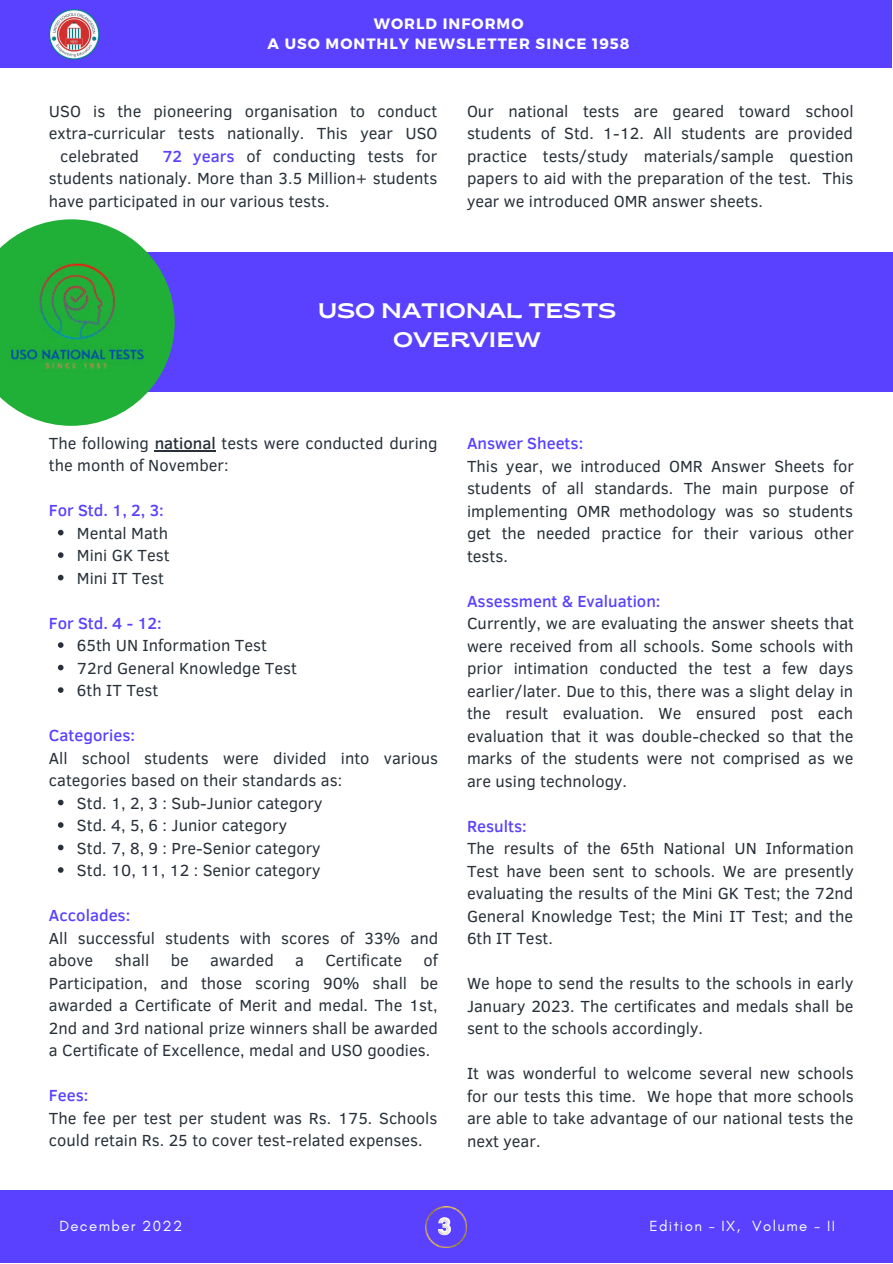
<style>
.page{position:relative;width:893px;height:1264px;background:#fff}
.page>*{position:absolute;margin:0;border:0;box-sizing:border-box;transform-origin:0 0}
.t1{font:700 24px "Glacial Indifference";color:#f2eddb}
.t2{font:semi-expanded 21px/29.2px "Brice";color:#fff;text-align:center}
.t3{font:16.5px/22.5px "Clear Sans";color:#293039;text-align:justify}
.t4{font:500 16.5px "Clear Sans";color:#5941ff}
.t5{font:700 15px/20.2px "Montserrat";letter-spacing:.07em;color:#fff;text-align:center}
.t6{font:15px "Glacial Indifference";letter-spacing:.09em;color:#fff}
.s1{font-weight:500;color:#5941ff}
.s2{font-weight:500}
</style>
<div class="page">
<div style="left:0;top:1190px;width:892px;height:72px;background:#5941ff"></div>
<div style="left:0;top:0;width:891px;height:67px;background:#5941ff"></div>
<img style="left:425px;top:1206px;width:42px;height:41px">
<img style="left:30px;top:9px;width:85px;height:59px">
<svg style="left:438px;top:1217px;width:13px;height:18px"></svg>
<div style="left:0;top:252px;width:892px;height:140px;background:#5941ff"></div>
<img style="left:0;top:223px;width:175px;height:203px">
<svg style="left:58px;top:530px;width:5px;height:5px"></svg>
<svg style="left:58px;top:552px;width:5px;height:6px"></svg>
<svg style="left:58px;top:575px;width:5px;height:5px"></svg>
<svg style="left:58px;top:642px;width:5px;height:6px"></svg>
<svg style="left:58px;top:664px;width:5px;height:6px"></svg>
<svg style="left:58px;top:687px;width:5px;height:6px"></svg>
<svg style="left:58px;top:799px;width:5px;height:6px"></svg>
<svg style="left:58px;top:822px;width:5px;height:5px"></svg>
<svg style="left:58px;top:844px;width:5px;height:6px"></svg>
<svg style="left:58px;top:867px;width:5px;height:5px"></svg>
<hr style="left:155px;top:450px;width:61px;height:1px;background:#293039">
<p class="t5" style="left:267px;top:12px;width:363px">WORLD INFORMO<br>A USO MONTHLY NEWSLETTER SINCE 1958</p>
<p class="t3" style="left:49px;top:99px;width:390px">USO is the pioneering organisation to conduct</p>
<p class="t3" style="left:49px;top:121px;width:390px">extra-curricular tests nationally. This year USO</p>
<p class="t3" style="left:60px;top:144px;width:80px">celebrated</p>
<p class="t3" style="left:49px;top:144px;width:390px;text-indent:113px"><span class="s1">72 years</span> of conducting tests for students nationaly. More than 3.5 Million+ students have participated in our various tests.</p>
<p class="t3" style="left:467px;top:99px;width:388px">Our national tests are geared toward school students of Std. 1-12. All students are provided practice tests/study materials/sample question papers to aid with the preparation of the test. This year we introduced OMR answer sheets.</p>
<p class="t2" style="left:318px;top:298px;width:300px">USO NATIONAL TESTS<br>OVERVIEW</p>
<p class="t3" style="left:49px;top:431px;width:390px">The following <span class="s2">national</span> tests were conducted during the month of November:</p>
<p class="t4" style="left:49px;top:498px;width:116px">For Std. 1, 2, 3:</p>
<p class="t3" style="left:77px;top:521px;width:94px">Mental Math Mini GK Test Mini IT Test</p>
<p class="t4" style="left:49px;top:611px;width:114px">For Std. 4 - 12:</p>
<p class="t3" style="left:77px;top:633px;width:221px;text-align:left">65th UN Information Test<br>72rd General Knowledge Test<br>6th IT Test</p>
<p class="t4" style="left:49px;top:723px;width:88px">Categories:</p>
<p class="t3" style="left:49px;top:745px;width:391px">All school students were divided into various categories based on their standards as:</p>
<p class="t3" style="left:77px;top:790px;width:247px;text-align:left">Std. 1, 2, 3 : Sub-Junior category<br>Std. 4, 5, 6 : Junior category<br>Std. 7, 8, 9 : Pre-Senior category<br>Std. 10, 11, 12 : Senior category</p>
<p class="t4" style="left:49px;top:903px;width:83px">Accolades:</p>
<p class="t3" style="left:49px;top:925px;width:391px">All successful students with scores of 33% and above</p>
<p class="t3" style="left:49px;top:948px;width:391px;text-indent:374px">of Participation, and those scoring 90% shall be awarded a Certificate of Merit and medal. The 1st, 2nd and 3rd national prize winners shall be awarded a Certificate of Excellence, medal and USO goodies.</p>
<p class="t4" style="left:49px;top:1083px;width:41px">Fees:</p>
<p class="t3" style="left:49px;top:1105px;width:390px">The fee per test per student was Rs. 175. Schools could retain Rs. 25 to cover test-related expenses.</p>
<p class="t3" style="left:115px;top:948px;width:36px">shall</p>
<p class="t3" style="left:171px;top:948px;width:20px">be</p>
<p class="t3" style="left:210px;top:948px;width:65px">awarded</p>
<p class="t3" style="left:295px;top:948px;width:10px">a</p>
<p class="t3" style="left:325px;top:948px;width:78px">Certificate</p>
<p class="t4" style="left:467px;top:431px;width:118px">Answer Sheets:</p>
<p class="t3" style="left:467px;top:454px;width:388px">This year, we introduced OMR Answer Sheets for students of all standards. The main purpose of implementing OMR methodology was so students get the needed practice for their various other tests.</p>
<p class="t4" style="left:467px;top:589px;width:195px">Assessment &amp; Evaluation:</p>
<p class="t3" style="left:467px;top:611px;width:388px">Currently, we are evaluating the answer sheets that were received from all schools. Some schools with prior intimation conducted the test a few days earlier/later. Due to this, there was a slight delay in the result evaluation. We ensured post each evaluation that it was double-checked so that the marks of the students were not comprised as we are using technology.</p>
<p class="t4" style="left:467px;top:814px;width:61px">Results:</p>
<p class="t3" style="left:467px;top:836px;width:388px">The results of the 65th National UN Information Test have been sent to schools. We are presently evaluating the results of the Mini GK Test; the 72nd General Knowledge Test; the Mini IT Test; and the 6th IT Test.</p>
<p class="t3" style="left:467px;top:971px;width:388px">We hope to send the results to the schools in early January 2023. The certificates and medals shall be sent to the schools accordingly.</p>
<p class="t3" style="left:467px;top:1061px;width:388px">It was wonderful to welcome several new schools for our tests this time. We hope that more schools are able to take advantage of our national tests the next year.</p>
<p class="t6" style="left:59px;top:1216px;width:124px">December 2022</p>
<h1 class="t1" style="left:439px;top:1211px;width:14px">3</h1>
<p class="t6" style="left:649px;top:1216px;width:187px">Edition - IX, Volume - II</p>
</div>
